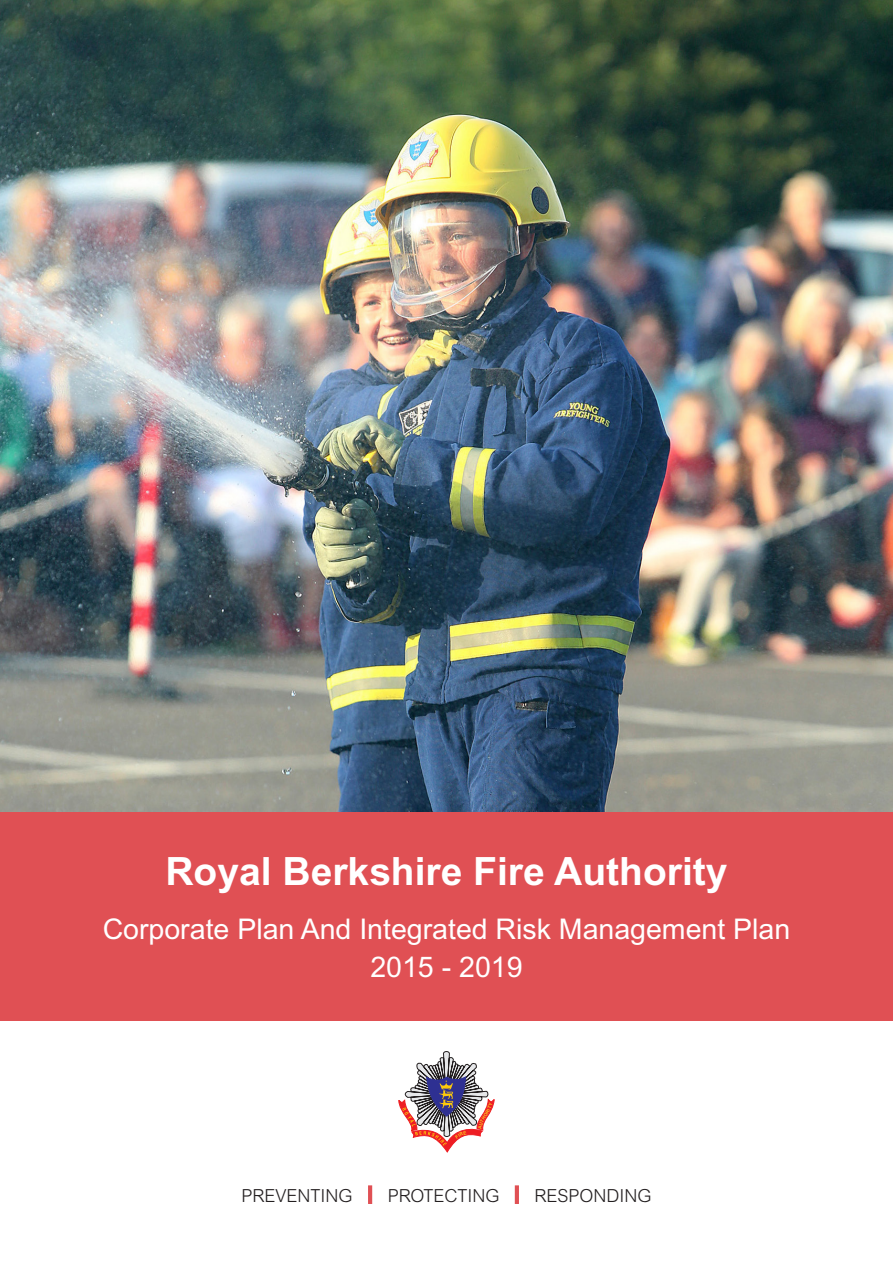
<style>
.page{position:relative;width:893px;height:1263px;background:#fff}
.page>*{position:absolute;margin:0;border:0;box-sizing:border-box;transform-origin:0 0}
.t1{font:700 39px "Arial MT Std";color:#fff}
.t2{font:28.5px/37.5px "Arial MT Std";color:#fff;text-align:center}
.t3{font:300 18px "Arial MT Std";color:#231f20}
.s1{font-weight:700;color:#e05054}
</style>
<div class="page">
<div style="left:368px;top:1185px;width:4px;height:19px;border:2px solid #e05054"></div>
<div style="left:515px;top:1185px;width:4px;height:19px;border:2px solid #e05054"></div>
<img style="left:0;top:0;width:893px;height:813px">
<div style="left:0;top:813px;width:893px;height:208px;background:#e05054"></div>
<svg style="left:399px;top:1051px;width:95px;height:101px"></svg>
<h1 class="t1" style="left:165px;top:848px;width:564px">Royal Berkshire Fire Authority</h1>
<p class="t2" style="left:103px;top:910px;width:689px">Corporate Plan And Integrated Risk Management Plan<br>2015 - 2019</p>
<p class="t3" style="left:242px;top:1185px;width:411px">PREVENTING <span class="s1">|</span> PROTECTING <span class="s1">|</span> RESPONDING</p>
</div>
